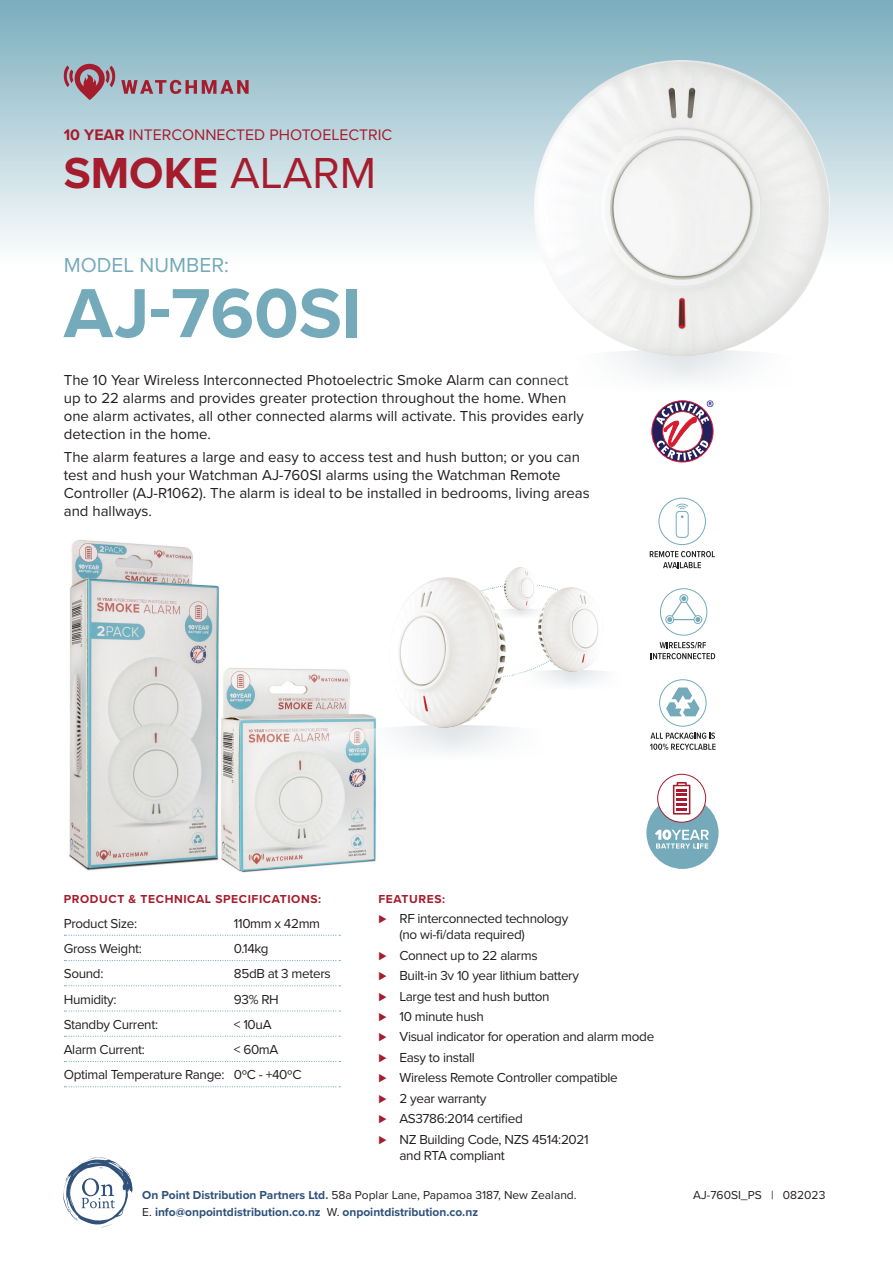
<style>
.page{position:relative;width:893px;height:1263px;background:#fff}
.page>*{position:absolute;margin:0;border:0;box-sizing:border-box;transform-origin:0 0}
.t1{font:700 72px "Proxima Nova";color:#75aabb}
.t2{font:700 45px "Proxima Nova";color:#a51c2d}
.t3{font:21px "Proxima Nova";color:#75aabb}
.t4{font:15.9px "Proxima Nova";color:#a51c2d}
.t5{font:15px/18px "Proxima Nova";color:#231f20}
.t6{font:13.5px/16.2px "Proxima Nova";letter-spacing:-.025em;color:#231f20}
.t7{font:700 12px/16.5px "Proxima Nova";color:#2f517a}
.t8{font:700 12px "Proxima Nova";letter-spacing:.05em;color:#a51c2d}
.t9{font:12px "Proxima Nova";color:#231f20}
.s1{font-weight:700}
.s2{font-weight:400}
.s3{color:#a51c2d}
.s4{font-weight:400;color:#231f20}
</style>
<div class="page">
<svg style="left:63px;top:1158px;width:70px;height:69px"></svg>
<img style="left:69px;top:540px;width:150px;height:331px">
<img style="left:221px;top:668px;width:155px;height:205px">
<div style="left:0;top:0;width:893px;height:264px;background:linear-gradient(to bottom,#7aadbd,#fcfdfd)"></div>
<svg style="left:617px;top:355px;width:134px;height:26px"></svg>
<img style="left:535px;top:60px;width:295px;height:295px">
<svg style="left:650px;top:551px;width:65px;height:17px"></svg>
<div style="left:659px;top:498px;width:47px;height:47px;border:1px solid #75aabb;border-radius:50%"></div>
<svg style="left:676px;top:503px;width:13px;height:35px"></svg>
<svg style="left:650px;top:732px;width:66px;height:18px"></svg>
<div style="left:646px;top:797px;width:73px;height:72px;background:#75aabb;border-radius:50%"></div>
<div style="left:658px;top:774px;width:48px;height:48px;background:#fff;border-radius:50%"></div>
<div style="left:657px;top:774px;width:49px;height:49px;border:1px solid #a51c2d;border-radius:50%"></div>
<svg style="left:673px;top:782px;width:17px;height:32px"></svg>
<svg style="left:655px;top:829px;width:54px;height:19px"></svg>
<svg style="left:656px;top:400px;width:57px;height:61px"></svg>
<svg style="left:64px;top:935px;width:276px;height:1px"></svg>
<svg style="left:64px;top:960px;width:276px;height:1px"></svg>
<svg style="left:64px;top:985px;width:276px;height:1px"></svg>
<svg style="left:64px;top:1010px;width:276px;height:1px"></svg>
<svg style="left:64px;top:1036px;width:276px;height:1px"></svg>
<svg style="left:64px;top:1061px;width:276px;height:1px"></svg>
<svg style="left:64px;top:1086px;width:276px;height:1px"></svg>
<svg style="left:319px;top:725px;width:190px;height:36px"></svg>
<img style="left:506px;top:567px;width:22px;height:11px">
<svg style="left:505px;top:578px;width:210px;height:138px"></svg>
<img style="left:539px;top:587px;width:65px;height:84px">
<img style="left:390px;top:578px;width:115px;height:150px">
<svg style="left:62px;top:57px;width:187px;height:43px;background:#a1a2ae"></svg>
<p class="t4" style="left:64px;top:123px;width:330px"><span class="s1">10 YEAR</span> INTERCONNECTED PHOTOELECTRIC</p>
<p class="t2" style="left:64px;top:139px;width:314px">SMOKE <span class="s2">ALARM</span></p>
<p class="t3" style="left:64px;top:249px;width:167px">MODEL NUMBER:</p>
<p class="t1" style="left:64px;top:259px;width:299px">AJ-760SI</p>
<p class="t5" style="left:64px;top:371px;width:522px">The 10 Year Wireless Interconnected Photoelectric Smoke Alarm can connect up to 22 alarms and provides greater protection throughout the home. When one alarm activates, all other connected alarms will activate. This provides early detection in the home.</p>
<p class="t5" style="left:64px;top:447px;width:528px">The alarm features a large and easy to access test and hush button; or you can test and hush your Watchman AJ-760SI alarms using the Watchman Remote Controller (AJ-R1062). The alarm is ideal to be installed in bedrooms, living areas and hallways.</p>
<p class="t8" style="left:64px;top:889px;width:259px">PRODUCT &amp; TECHNICAL SPECIFICATIONS:</p>
<p class="t6" style="left:64px;top:914px;width:75px">Product Size:</p>
<p class="t6" style="left:234px;top:914px;width:88px">110mm x 42mm</p>
<p class="t6" style="left:64px;top:940px;width:80px">Gross Weight:</p>
<p class="t6" style="left:234px;top:940px;width:36px">0.14kg</p>
<p class="t6" style="left:64px;top:965px;width:41px">Sound:</p>
<p class="t6" style="left:234px;top:965px;width:98px">85dB at 3 meters</p>
<p class="t6" style="left:64px;top:990px;width:54px">Humidity:</p>
<p class="t6" style="left:234px;top:990px;width:46px">93% RH</p>
<p class="t6" style="left:64px;top:1015px;width:96px">Standby Current:</p>
<p class="t6" style="left:234px;top:1015px;width:39px">&lt; 10uA</p>
<p class="t6" style="left:64px;top:1041px;width:83px">Alarm Current:</p>
<p class="t6" style="left:234px;top:1041px;width:46px">&lt; 60mA</p>
<p class="t6" style="left:64px;top:1066px;width:239px">Optimal Temperature Range: 0ºC - +40ºC</p>
<p class="t8" style="left:378px;top:889px;width:68px">FEATURES:</p>
<p class="t6" style="left:399px;top:910px;width:170px;text-indent:-21px"><span class="s3">⊲</span> RF interconnected technology (no wi-fi/data required)</p>
<p class="t6" style="left:378px;top:946px;width:161px"><span class="s3">⊲</span> Connect up to 22 alarms</p>
<p class="t6" style="left:378px;top:967px;width:202px"><span class="s3">⊲</span> Built-in 3v 10 year lithium battery</p>
<p class="t6" style="left:378px;top:987px;width:173px"><span class="s3">⊲</span> Large test and hush button</p>
<p class="t6" style="left:378px;top:1008px;width:107px"><span class="s3">⊲</span> 10 minute hush</p>
<p class="t6" style="left:378px;top:1028px;width:277px"><span class="s3">⊲</span> Visual indicator for operation and alarm mode</p>
<p class="t6" style="left:378px;top:1049px;width:98px"><span class="s3">⊲</span> Easy to install</p>
<p class="t6" style="left:378px;top:1069px;width:241px"><span class="s3">⊲</span> Wireless Remote Controller compatible</p>
<p class="t6" style="left:378px;top:1089px;width:110px"><span class="s3">⊲</span> 2 year warranty</p>
<p class="t6" style="left:378px;top:1110px;width:146px"><span class="s3">⊲</span> AS3786:2014 certified</p>
<p class="t6" style="left:399px;top:1130px;width:191px;text-indent:-21px"><span class="s3">⊲</span> NZ Building Code, NZS 4514:2021 and RTA compliant</p>
<p class="t7" style="left:142px;top:1187px;width:436px">On Point Distribution Partners Ltd. <span class="s4">58a Poplar Lane, Papamoa 3187, New Zealand.<br>E.</span> info@onpointdistribution.co.nz <span class="s4">W.</span> onpointdistribution.co.nz</p>
<p class="t9" style="left:693px;top:1186px;width:134px">AJ-760SI_PS | 082023</p>
</div>
